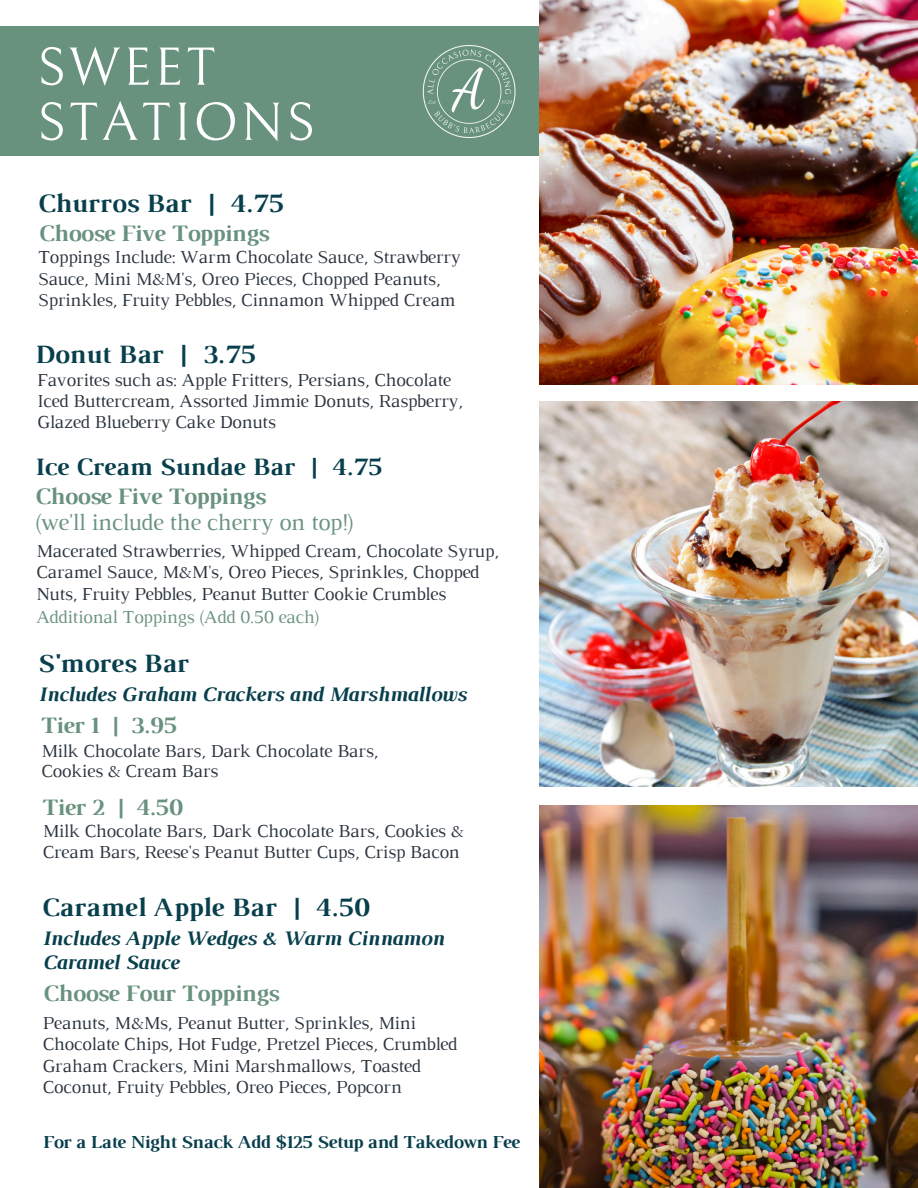
<style>
.page{position:relative;width:918px;height:1188px;background:#fff}
.page>*{position:absolute;margin:0;border:0;box-sizing:border-box;transform-origin:0 0}
.t1{font:54px/55.2px "Bellefair";letter-spacing:.05em;color:#fff}
.t2{font:700 27px "Luthier";color:#083f4c}
.t3{font:700 25.5px "Luthier";color:#083f4c}
.t4{font:700 24px "Luthier";letter-spacing:-.02em;color:#69927e}
.t5{font:24px/25.8px "Luthier";letter-spacing:-.02em;color:#69927e}
.t6{font:italic 700 21px/24.8px "Luthier";letter-spacing:-.02em;color:#083f4c}
.t7{font:18.75px/21.3px "Luthier";letter-spacing:-.02em;color:#2b343d}
.t8{font:700 18.75px "Luthier";letter-spacing:-.02em;color:#083f4c}
.t9{font:18.75px "Luthier";letter-spacing:-.02em;color:#69927e}
.s1{font-weight:700}
</style>
<div class="page">
<div style="left:0;top:27px;width:559px;height:129px;background:#69927e"></div>
<img style="left:539px;top:805px;width:379px;height:383px">
<img style="left:539px;top:402px;width:379px;height:385px">
<img style="left:539px;top:0;width:379px;height:384px">
<img style="left:423px;top:46px;width:93px;height:91px">
<h1 class="t1" style="left:37px;top:41px;width:279px">SWEET<br>STATIONS</h1>
<h3 class="t2" style="left:37px;top:194px;width:248px">Churros Bar | 4.75</h3>
<p class="t7" style="left:38px;top:248px;width:424px">Toppings Include: Warm Chocolate Sauce, Strawberry<br>Sauce, Mini M&amp;M's, Oreo Pieces, Chopped Peanuts,<br>Sprinkles, Fruity Pebbles, Cinnamon Whipped Cream</p>
<p class="t4" style="left:38px;top:224px;width:232px">Choose Five Toppings</p>
<p class="t2" style="left:35px;top:344px;width:222px">Donut Bar | 3.75</p>
<h2 class="t7" style="left:37px;top:370px;width:427px">Favorites such as: Apple Fritters, Persians, Chocolate<br>Iced Buttercream, Assorted Jimmie Donuts, Raspberry,<br>Glazed Blueberry Cake Donuts</h2>
<p class="t3" style="left:35px;top:458px;width:349px">Ice Cream Sundae Bar | 4.75</p>
<p class="t5" style="left:35px;top:485px;width:322px"><span class="s1">Choose Five Toppings<br></span>(we'll include the cherry on top!)</p>
<h2 class="t7" style="left:36px;top:542px;width:464px">Macerated Strawberries, Whipped Cream, Chocolate Syrup,<br>Caramel Sauce, M&amp;M's, Oreo Pieces, Sprinkles, Chopped<br>Nuts, Fruity Pebbles, Peanut Butter Cookie Crumbles</h2>
<h3 class="t9" style="left:36px;top:610px;width:285px">Additional Toppings (Add 0.50 each)</h3>
<h3 class="t2" style="left:37px;top:654px;width:153px">S'mores Bar</h3>
<h2 class="t6" style="left:38px;top:683px;width:429px">Includes Graham Crackers and Marshmallows</h2>
<p class="t4" style="left:40px;top:717px;width:138px">Tier 1 | 3.95</p>
<p class="t7" style="left:41px;top:742px;width:339px;line-height:20.2px">Milk Chocolate Bars, Dark Chocolate Bars,<br>Cookies &amp; Cream Bars</p>
<h4 class="t4" style="left:41px;top:798px;width:142px">Tier 2 | 4.50</h4>
<h3 class="t7" style="left:42px;top:822px;width:423px">Milk Chocolate Bars, Dark Chocolate Bars, Cookies &amp;<br>Cream Bars, Reese's Peanut Butter Cups, Crisp Bacon</h3>
<h2 class="t2" style="left:41px;top:898px;width:329px">Caramel Apple Bar | 4.50</h2>
<h2 class="t6" style="left:41px;top:927px;width:403px">Includes Apple Wedges &amp; Warm Cinnamon<br>Caramel Sauce</h2>
<h3 class="t4" style="left:42px;top:984px;width:238px">Choose Four Toppings</h3>
<p class="t7" style="left:42px;top:1013px;width:417px">Peanuts, M&amp;Ms, Peanut Butter, Sprinkles, Mini Chocolate Chips, Hot Fudge, Pretzel Pieces, Crumbled Graham Crackers, Mini Marshmallows, Toasted Coconut, Fruity Pebbles, Oreo Pieces, Popcorn</p>
<h4 class="t8" style="left:42px;top:1135px;width:479px">For a Late Night Snack Add $125 Setup and Takedown Fee</h4>
</div>
